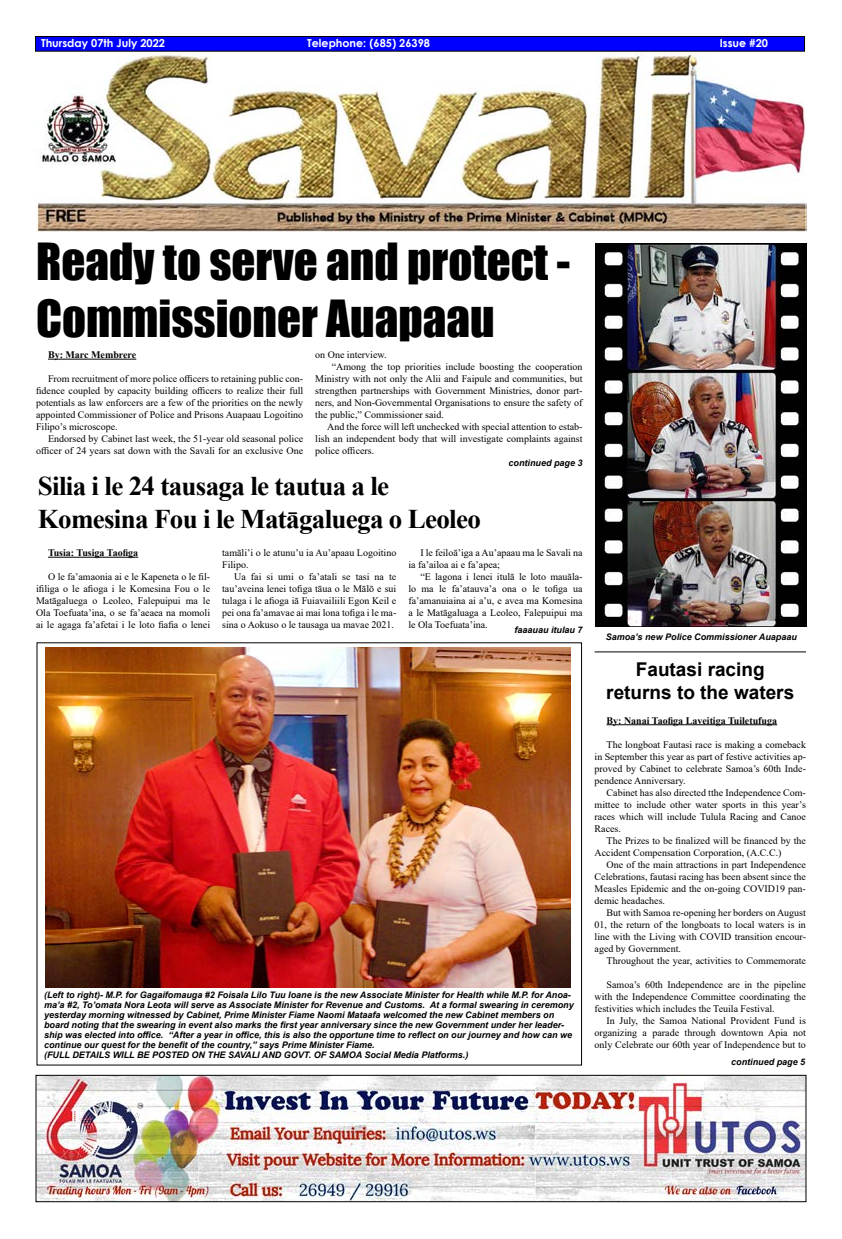
<style>
.page{position:relative;width:842px;height:1239px;background:#fff}
.page>*{position:absolute;margin:0;border:0;box-sizing:border-box;transform-origin:0 0}
.t1{font:47px/56.4px "Impact";color:#000}
.t2{font:700 27px/32.4px "Times New Roman";letter-spacing:-.025em;color:#000}
.t3{font:700 19px/22.8px "Arial";color:#000;text-align:center}
.t4{font:700 11px "Century Gothic";color:#fff}
.t5{font:10px/12px "Times New Roman";color:#000;text-align:justify}
.t6{font:700 10px "Times New Roman";color:#000}
.t7{font:italic 700 9px/10px "Arial";color:#000}
</style>
<div class="page">
<div style="left:36px;top:36px;width:768px;height:15px;background:#00f"></div>
<div style="left:35px;top:36px;width:770px;height:16px;border:1px solid #000"></div>
<img style="left:36px;top:54px;width:770px;height:178px">
<hr style="left:48px;top:359px;width:88px;height:1px;background:#000">
<img style="left:595px;top:243px;width:211px;height:383px">
<hr style="left:48px;top:557px;width:90px;height:1px;background:#000">
<img style="left:38px;top:1076px;width:766px;height:124px">
<div style="left:36px;top:1074px;width:770px;height:128px;border:1px solid #000"></div>
<hr style="left:606px;top:724px;width:171px;height:1px;background:#000">
<hr style="left:594px;top:651px;width:212px;height:1px;background:#000">
<img style="left:45px;top:647px;width:526px;height:340px">
<p class="t4" style="left:41px;top:35px;width:126px">Thursday 07th July 2022</p>
<p class="t4" style="left:307px;top:35px;width:124px">Telephone: (685) 26398</p>
<p class="t4" style="left:720px;top:35px;width:50px">Issue #20</p>
<h1 class="t1" style="left:36px;top:232px;width:536px">Ready to serve and protect -<br>Commissioner Auapaau</h1>
<p class="t6" style="left:48px;top:347px;width:90px">By: Marc Membrere</p>
<p class="t5" style="left:36px;top:372px;width:269px;text-indent:12px">From recruitment of more police officers to retaining public con&shy;fidence coupled by capacity building officers to realize their full potentials as law enforcers are a few of the priorities on the newly appointed Commissioner of Police and Prisons Auapaau Logoitino Filipo’s microscope.</p>
<p class="t5" style="left:36px;top:432px;width:269px;text-align:right">Endorsed by Cabinet last week, the 51-year old seasonal police officer of 24 years sat down with the Savali for an exclusive One</p>
<p class="t5" style="left:315px;top:348px;width:73px">on One interview.</p>
<p class="t5" style="left:332px;top:360px;width:252px">“Among the top priorities include boosting the cooperation</p>
<p class="t5" style="left:315px;top:372px;width:269px">Ministry with not only the Alii and Faipule and communities, but</p>
<p class="t5" style="left:315px;top:384px;width:269px">strengthen partnerships with Government Ministries, donor part-</p>
<p class="t5" style="left:315px;top:396px;width:269px">ners, and Non-Governmental Organisations to ensure the safety of</p>
<p class="t5" style="left:315px;top:408px;width:130px">the public,” Commissioner said.</p>
<p class="t5" style="left:327px;top:420px;width:257px">And the force will left unchecked with special attention to estab-</p>
<p class="t5" style="left:315px;top:432px;width:269px">lish an independent body that will investigate complaints against</p>
<p class="t5" style="left:315px;top:444px;width:61px">police officers.</p>
<p class="t7" style="left:508px;top:458px;width:76px">continued page 3</p>
<h2 class="t2" style="left:38px;top:469px;width:445px">Silia i le 24 tausaga le tautua a le<br>Komesina Fou i le Matāgaluega o Leoleo</h2>
<p class="t6" style="left:48px;top:545px;width:92px">Tusia: Tusiga Taofiga</p>
<p class="t5" style="left:36px;top:570px;width:176px;text-indent:12px">O le fa’amaonia ai e le Kapeneta o le fil&shy;ifiliga o le afioga i le Komesina Fou o le Matāgaluega o Leoleo, Falepuipui ma le Ola Toefuata’ina, o se fa’aeaea na momoli ai le agaga fa’afetai i le loto fiafia o lenei</p>
<p class="t5" style="left:222px;top:546px;width:176px">tamāli’i o le atunu’u ia Au’apaau Logoitino<br>Filipo.</p>
<p class="t5" style="left:222px;top:570px;width:176px;text-indent:12px">Ua fai si umi o fa’atali se tasi na te tau’aveina lenei tofiga tāua o le Mālō e sui tulaga i le afioga iā Fuiavailiili Egon Keil e pei ona fa’amavae ai mai lona tofiga i le ma&shy;sina o Aokuso o le tausaga ua mavae 2021.</p>
<p class="t5" style="left:408px;top:546px;width:176px;text-indent:12px">I le feiloā’iga a Au’apaau ma le Savali na ia fa’ailoa ai e fa’apea;</p>
<p class="t5" style="left:408px;top:570px;width:176px;text-indent:12px">“E lagona i lenei itulā le loto mauāla&shy;lo ma le fa’atauva’a ona o le tofiga ua fa’amanuiaina ai a’u, e avea ma Komesina a le Matāgaluaga a Leoleo, Falepuipui ma le Ola Toefuata’ina.</p>
<p class="t7" style="left:514px;top:625px;width:70px">faaauau itulau 7</p>
<p class="t7" style="left:44px;top:990px;width:531px">(Left to right)- M.P. for Gagaifomauga #2 Foisala Lilo Tuu Ioane is the new Associate Minister for Health while M.P. for Anoa&shy;ma’a #2, To’omata Nora Leota will serve as Associate Minister for Revenue and Customs. At a formal swearing in ceremony yesterday morning witnessed by Cabinet, Prime Minister Fiame Naomi Mataafa welcomed the new Cabinet members on board noting that the swearing in event also marks the first year anniversary since the new Government under her leader&shy;ship was elected into office. “After a year in office, this is also the opportune time to reflect on our journey and how can we continue our quest for the benefit of the country,” says Prime Minister Fiame.<br>(FULL DETAILS WILL BE POSTED ON THE SAVALI AND GOVT. OF SAMOA Social Media Platforms.)</p>
<p class="t7" style="left:606px;top:632px;width:193px">Samoa’s new Police Commissioner Auapaau</p>
<h3 class="t3" style="left:606px;top:658px;width:189px">Fautasi racing returns to the waters</h3>
<p class="t6" style="left:606px;top:713px;width:172px">By: Nanai Taofiga Laveitiga Tuiletufuga</p>
<p class="t5" style="left:594px;top:738px;width:213px;text-indent:12px">The longboat Fautasi race is making a comeback in September this year as part of festive activities ap&shy;proved by Cabinet to celebrate Samoa’s 60th Inde&shy;pendence Anniversary.</p>
<p class="t5" style="left:594px;top:786px;width:213px;text-indent:12px">Cabinet has also directed tthe Independence Com&shy;mittee to include other water sports in this year’s races which will include Tulula Racing and Canoe Races.</p>
<p class="t5" style="left:594px;top:834px;width:213px;text-indent:12px">The Prizes to be finalized will be financed by the<br>Accident Compensation Corporation, (A.C.C.)</p>
<p class="t5" style="left:594px;top:858px;width:213px;text-indent:12px">One of the main attractions in part Independence Celebrations, fautasi racing has been absent since the Measles Epidemic and the on-going COVID19 pan&shy;demic headaches.</p>
<p class="t5" style="left:594px;top:906px;width:213px;text-indent:12px">But with Samoa re-opening her borders on August 01, the return of the longboats to local waters is in line with the Living with COVID transition encour&shy;aged by Government.</p>
<p class="t5" style="left:606px;top:954px;width:201px">Throughout the year, activities to Commemorate</p>
<p class="t5" style="left:594px;top:978px;width:213px;text-indent:12px">Samoa’s 60th Independence are in the pipeline with the Independence Committee coordinating the festivities which includes the Teuila Festival.</p>
<p class="t5" style="left:594px;top:1014px;width:213px;text-indent:12px">In July, the Samoa National Provident Fund is organizing a parade through downtown Apia not only Celebrate our 60th year of Independence but to</p>
<p class="t7" style="left:731px;top:1057px;width:76px">continued page 5</p>
</div>
